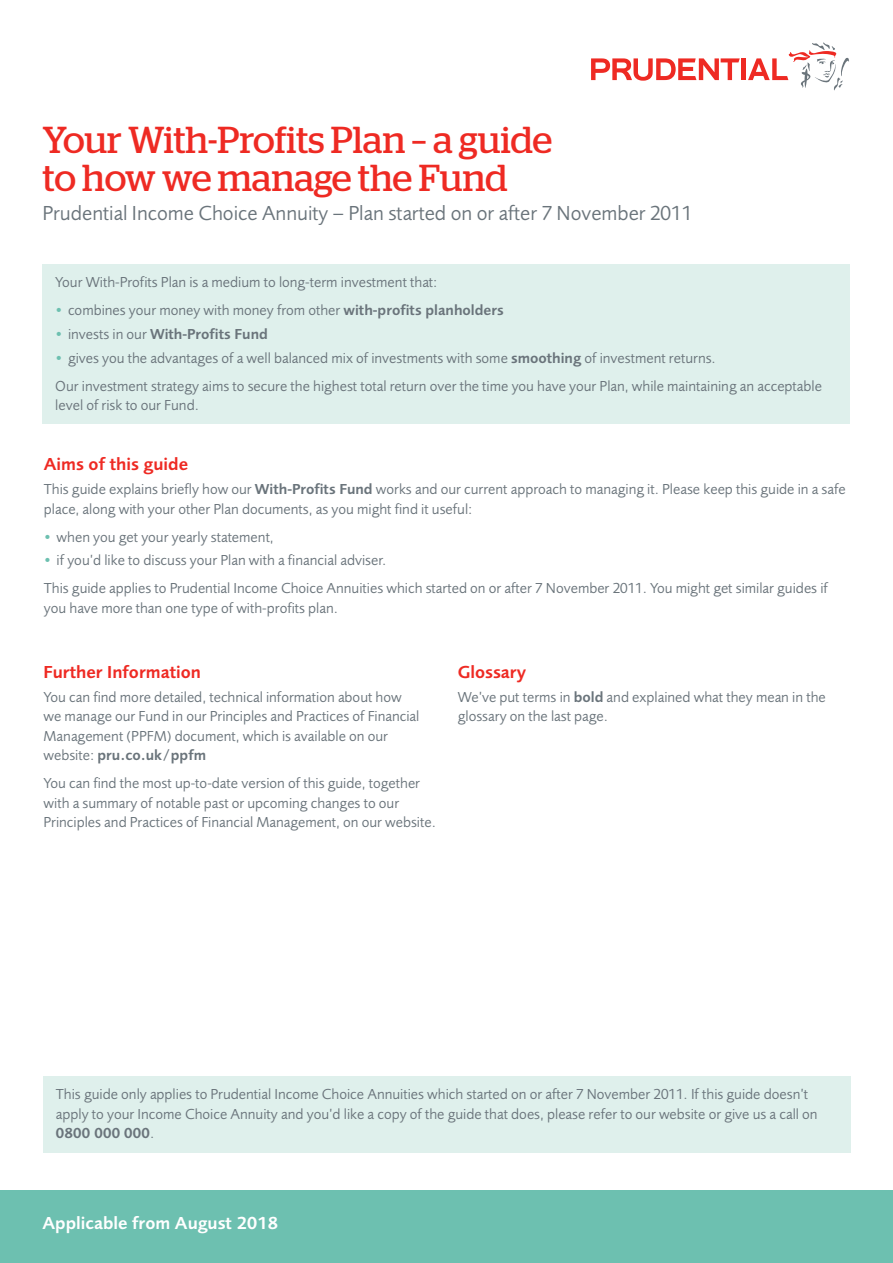
<style>
.page{position:relative;width:893px;height:1263px;background:#fff}
.page>*{position:absolute;margin:0;border:0;box-sizing:border-box;transform-origin:0 0}
.t1{font:37.5px/37.5px "Stag";letter-spacing:-.005em;color:#ee2a23}
.t2{font:21px "Pru Sans OT2";color:#6a747b}
.t3{font:600 18px "Pru Sans OT2";color:#ee2a23}
.t4{font:600 18px "Pru Sans OT2";color:#fff}
.t5{font:15px/19.5px "Pru Sans OT2";color:#6a747b}
.t6{font:600 15px "Pru Sans OT2";color:#6a747b}
.s1{color:#6dc0b0}
.s2{font-weight:600}
.s3{font-weight:400;color:#6dc0b0}
.s4{font-weight:400}
</style>
<div class="page">
<hr style="left:741px;top:58px;width:4px;height:22px;background:#ee2a23">
<svg style="left:748px;top:43px;width:101px;height:47px"></svg>
<svg style="left:591px;top:58px;width:149px;height:23px"></svg>
<div style="left:0;top:1191px;width:893px;height:72px;background:#6dc0b0"></div>
<div style="left:43px;top:264px;width:807px;height:160px;background:#dff0ec"></div>
<div style="left:43px;top:1076px;width:807px;height:76px;background:#dff0ec"></div>
<h1 class="t1" style="left:43px;top:121px;width:511px">Your With-Profits Plan – a guide to how we manage the Fund</h1>
<h2 class="t2" style="left:43px;top:201px;width:651px">Prudential Income Choice Annuity – Plan started on or after 7 November 2011</h2>
<p class="t5" style="left:55px;top:272px;width:384px">Your With-Profits Plan is a medium to long-term investment that:</p>
<p class="t5" style="left:55px;top:300px;width:450px"><span class="s1">•</span> combines your money with money from other <span class="s2">with-profits planholders</span></p>
<p class="t6" style="left:55px;top:325px;width:214px"><span class="s3">•</span> <span class="s4">invests in our</span> With-Profits Fund</p>
<p class="t5" style="left:55px;top:343px;width:768px;line-height:28px"><span class="s1">•</span> gives you the advantages of a well balanced mix of investments with some <span class="s2">smoothing</span> of investment returns.<br>Our investment strategy aims to secure the highest total return over the time you have your Plan, while maintaining an acceptable</p>
<p class="t5" style="left:55px;top:395px;width:145px">level of risk to our Fund.</p>
<p class="t3" style="left:44px;top:454px;width:146px">Aims of this guide</p>
<p class="t5" style="left:44px;top:479px;width:803px">This guide explains briefly how our <span class="s2">With-Profits Fund</span> works and our current approach to managing it. Please keep this guide in a safe place, along with your other Plan documents, as you might find it useful:</p>
<p class="t5" style="left:44px;top:527px;width:231px"><span class="s1">•</span> when you get your yearly statement,</p>
<p class="t5" style="left:44px;top:546px;width:785px;line-height:28px"><span class="s1">•</span> if you’d like to discuss your Plan with a financial adviser.<br>This guide applies to Prudential Income Choice Annuities which started on or after 7 November 2011. You might get similar guides if</p>
<p class="t5" style="left:44px;top:598px;width:296px">you have more than one type of with-profits plan.</p>
<p class="t3" style="left:44px;top:662px;width:159px">Further Information</p>
<p class="t5" style="left:44px;top:687px;width:377px">You can find more detailed, technical information about how we manage our Fund in our Principles and Practices of Financial Management (PPFM) document, which is available on our website: <span class="s2">pru.co.uk/ppfm</span></p>
<p class="t5" style="left:44px;top:774px;width:394px">You can find the most up-to-date version of this guide, together with a summary of notable past or upcoming changes to our<br>Principles and Practices of Financial Management, on our website.</p>
<p class="t3" style="left:458px;top:662px;width:70px">Glossary</p>
<p class="t5" style="left:458px;top:687px;width:369px">We’ve put terms in <span class="s2">bold</span> and explained what they mean in the glossary on the last page.</p>
<p class="t5" style="left:56px;top:1084px;width:763px">This guide only applies to Prudential Income Choice Annuities which started on or after 7 November 2011. If this guide doesn’t apply to your Income Choice Annuity and you’d like a copy of the guide that does, please refer to our website or give us a call on<br><span class="s2">0800 000 000</span>.</p>
<p class="t4" style="left:43px;top:1212px;width:237px">Applicable from August 2018</p>
</div>
